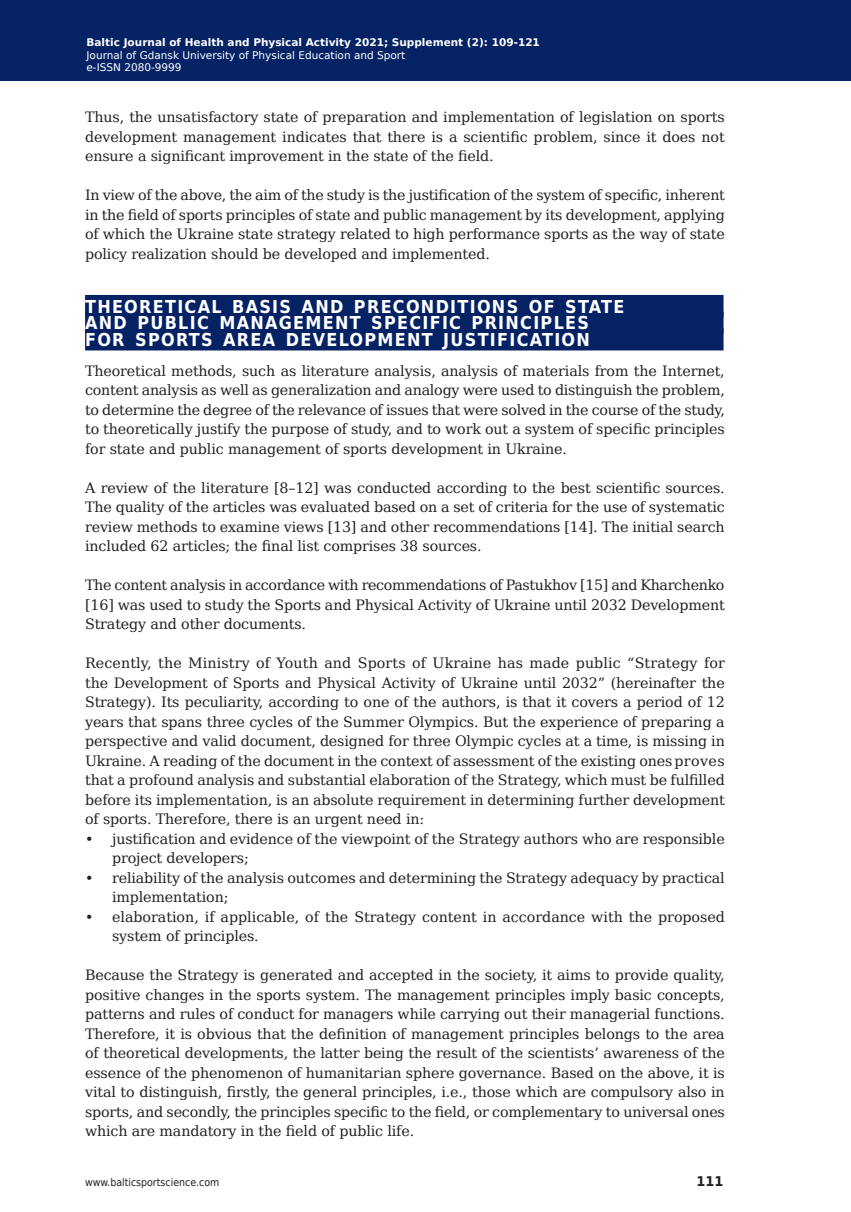
<style>
.page{position:relative;width:851px;height:1212px;background:#fff}
.page>*{position:absolute;margin:0;border:0;box-sizing:border-box;transform-origin:0 0}
.t1{font:700 17.85px/16.5px "DejaVu Sans Condensed";letter-spacing:.07em;color:#fff}
.t2{font:14.25px/19.5px "DejaVu Serif";letter-spacing:-.01em;color:#231f20;text-align:justify}
.t3{font:700 13.35px "DejaVu Sans";color:#231f20;scale:.96 1}
.t4{font:10.5px/12.6px "DejaVu Sans";color:#fff}
.t5{font:700 10.5px "DejaVu Sans";color:#fff}
.t6{font:10.5px "DejaVu Sans Condensed";color:#231f20}
</style>
<div class="page">
<div style="left:0;top:0;width:850px;height:80px;background:#052265"></div>
<div style="left:85px;top:295px;width:638px;height:22px;background:#052265"></div>
<div style="left:85px;top:311px;width:638px;height:23px;background:#052265"></div>
<div style="left:85px;top:328px;width:638px;height:22px;background:#052265"></div>
<p class="t5" style="left:86px;top:34px;width:455px">Baltic Journal of Health and Physical Activity 2021; Supplement (2): 109-121</p>
<p class="t4" style="left:86px;top:48px;width:320px">Journal of Gdansk University of Physical Education and Sport e-ISSN 2080-9999</p>
<p class="t2" style="left:85px;top:106px;width:641px">Thus, the unsatisfactory state of preparation and implementation of legislation on sports development management indicates that there is a scientific problem, since it does not ensure a significant improvement in the state of the field.</p>
<p class="t2" style="left:85px;top:184px;width:641px">In view of the above, the aim of the study is the justification of the system of specific, inherent in the field of sports principles of state and public management by its development, applying of which the Ukraine state strategy related to high performance sports as the way of state policy realization should be developed and implemented.</p>
<p class="t1" style="left:85px;top:297px;width:541px">THEORETICAL BASIS AND PRECONDITIONS OF STATE<br>AND PUBLIC MANAGEMENT SPECIFIC PRINCIPLES<br>FOR SPORTS AREA DEVELOPMENT JUSTIFICATION</p>
<p class="t2" style="left:85px;top:360px;width:641px">Theoretical methods, such as literature analysis, analysis of materials from the Internet, content analysis as well as generalization and analogy were used to distinguish the problem, to determine the degree of the relevance of issues that were solved in the course of the study, to theoretically justify the purpose of study, and to work out a system of specific principles for state and public management of sports development in Ukraine.</p>
<p class="t2" style="left:85px;top:477px;width:641px">A review of the literature [8–12] was conducted according to the best scientific sources.<br>The quality of the articles was evaluated based on a set of criteria for the use of systematic review methods to examine views [13] and other recommendations [14]. The initial search included 62 articles; the final list comprises 38 sources.</p>
<p class="t2" style="left:85px;top:574px;width:641px">The content analysis in accordance with recommendations of Pastukhov [15] and Kharchenko [16] was used to study the Sports and Physical Activity of Ukraine until 2032 Development Strategy and other documents.</p>
<p class="t2" style="left:85px;top:652px;width:641px">Recently, the Ministry of Youth and Sports of Ukraine has made public “Strategy for the Development of Sports and Physical Activity of Ukraine until 2032” (hereinafter the Strategy). Its peculiarity, according to one of the authors, is that it covers a period of 12 years that spans three cycles of the Summer Olympics. But the experience of preparing a perspective and valid document, designed for three Olympic cycles at a time, is missing in Ukraine. A reading of the document in the context of assessment of the existing ones proves that a profound analysis and substantial elaboration of the Strategy, which must be fulfilled before its implementation, is an absolute requirement in determining further development of sports. Therefore, there is an urgent need in:</p>
<p class="t2" style="left:112px;top:828px;width:614px;text-indent:-27px">• justification and evidence of the viewpoint of the Strategy authors who are responsible project developers;</p>
<p class="t2" style="left:112px;top:867px;width:614px;text-indent:-27px">• reliability of the analysis outcomes and determining the Strategy adequacy by practical implementation;</p>
<p class="t2" style="left:112px;top:906px;width:614px;text-indent:-27px">• elaboration, if applicable, of the Strategy content in accordance with the proposed system of principles.</p>
<p class="t2" style="left:85px;top:964px;width:641px">Because the Strategy is generated and accepted in the society, it aims to provide quality, positive changes in the sports system. The management principles imply basic concepts, patterns and rules of conduct for managers while carrying out their managerial functions.<br>Therefore, it is obvious that the definition of management principles belongs to the area of theoretical developments, the latter being the result of the scientists’ awareness of the essence of the phenomenon of humanitarian sphere governance. Based on the above, it is vital to distinguish, firstly, the general principles, i.e., those which are compulsory also in sports, and secondly, the principles specific to the field, or complementary to universal ones which are mandatory in the field of public life.</p>
<p class="t6" style="left:85px;top:1174px;width:136px">www.balticsportscience.com</p>
<p class="t3" style="left:696px;top:1170px;width:29px">111</p>
</div>
